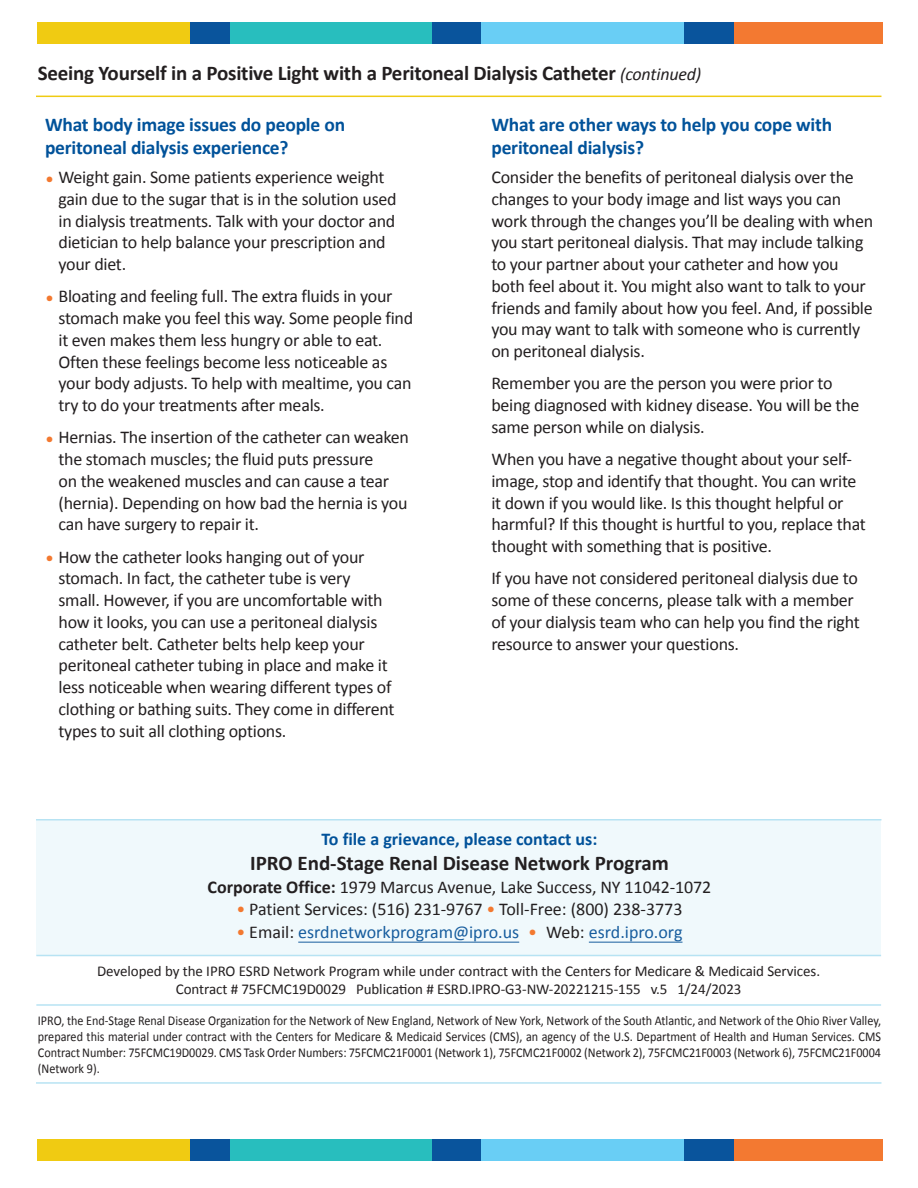
<style>
.page{position:relative;width:918px;height:1188px;background:#fff}
.page>*{position:absolute;margin:0;border:0;box-sizing:border-box;transform-origin:0 0}
.contact{font:700 21px "Calibri";letter-spacing:-.01em;color:#231f20}
._13_15_Calibri_Bold{font:700 19.5px/22.5px "Calibri";letter-spacing:-.01em;color:#01529a}
._12_15_Calibri{font:18px/21.8px "Calibri";letter-spacing:-.015em;color:#231f20}
.contact-2{font:18px "Calibri";letter-spacing:-.005em;color:#231f20}
.contact-3{font:18px "Calibri";color:#175d9e}
.contact-4{font:700 18px "Calibri";color:#01529a}
.disclaimer{font:15px/18px "Calibri";letter-spacing:-.005em;color:#231f20;text-align:center}
.Disclaimer{font:13.5px/16.2px "Calibri";color:#231f20;text-align:justify;scale:.9 1}
.s1{font-weight:400;font-style:italic;font-size:18px}
.s2{color:#f37930}
.s3{font-weight:700}
.s4{color:#231f20}
</style>
<div class="page">
<div style="left:37px;top:23px;width:154px;height:21px;background:#f0cb12"></div>
<div style="left:733px;top:23px;width:149px;height:21px;background:#f37931"></div>
<div style="left:191px;top:23px;width:49px;height:21px;background:#09549c"></div>
<div style="left:231px;top:23px;width:202px;height:21px;background:#28bebe"></div>
<div style="left:433px;top:23px;width:49px;height:21px;background:#09549c"></div>
<div style="left:482px;top:23px;width:202px;height:21px;background:#69cef5"></div>
<div style="left:684px;top:23px;width:49px;height:21px;background:#09549c"></div>
<div style="left:37px;top:1139px;width:154px;height:21px;background:#f0cb12"></div>
<div style="left:733px;top:1139px;width:149px;height:21px;background:#f37931"></div>
<div style="left:191px;top:1139px;width:49px;height:21px;background:#09549c"></div>
<div style="left:231px;top:1139px;width:202px;height:21px;background:#28bebe"></div>
<div style="left:433px;top:1139px;width:49px;height:21px;background:#09549c"></div>
<div style="left:482px;top:1139px;width:202px;height:21px;background:#69cef5"></div>
<div style="left:684px;top:1139px;width:49px;height:21px;background:#09549c"></div>
<div style="left:36px;top:820px;width:845px;height:136px;background:#f0f9fc"></div>
<hr style="left:36px;top:955px;width:845px;height:1px;background:#b7e3f3">
<hr style="left:36px;top:1004px;width:845px;height:2px;background:#b7e3f3">
<hr style="left:36px;top:1082px;width:845px;height:2px;background:#b7e3f3">
<hr style="left:36px;top:819px;width:845px;height:1px;background:#b7e3f3">
<hr style="left:36px;top:96px;width:845px;height:1px;background:#efcb13">
<hr style="left:298px;top:942px;width:221px;height:1px;background:#175d9e">
<hr style="left:589px;top:942px;width:94px;height:1px;background:#175d9e">
<p class="contact" style="left:38px;top:58px;width:665px">Seeing Yourself in a Positive Light with a Peritoneal Dialysis Catheter <span class="s1">(continued)</span></p>
<p class="_13_15_Calibri_Bold" style="left:45px;top:113px;width:302px">What body image issues do people on peritoneal dialysis experience?</p>
<p class="_12_15_Calibri" style="left:58px;top:166px;width:340px;text-indent:-14px"><span class="s2">•</span> Weight gain. Some patients experience weight gain due to the sugar that is in the solution used in dialysis treatments. Talk with your doctor and dietician to help balance your prescription and your diet.</p>
<p class="_12_15_Calibri" style="left:58px;top:285px;width:356px;text-indent:-14px"><span class="s2">•</span> Bloating and feeling full. The extra fluids in your stomach make you feel this way. Some people find it even makes them less hungry or able to eat.<br>Often these feelings become less noticeable as your body adjusts. To help with mealtime, you can try to do your treatments after meals.</p>
<p class="_12_15_Calibri" style="left:58px;top:426px;width:352px;text-indent:-14px"><span class="s2">•</span> Hernias. The insertion of the catheter can weaken the stomach muscles; the fluid puts pressure<br>on the weakened muscles and can cause a tear (hernia). Depending on how bad the hernia is you can have surgery to repair it.</p>
<p class="_12_15_Calibri" style="left:58px;top:545px;width:337px;text-indent:-14px"><span class="s2">•</span> How the catheter looks hanging out of your stomach. In fact, the catheter tube is very small. However, if you are uncomfortable with how it looks, you can use a peritoneal dialysis catheter belt. Catheter belts help keep your peritoneal catheter tubing in place and make it less noticeable when wearing different types of clothing or bathing suits. They come in different types to suit all clothing options.</p>
<p class="_13_15_Calibri_Bold" style="left:491px;top:113px;width:342px">What are other ways to help you cope with peritoneal dialysis?</p>
<p class="_12_15_Calibri" style="left:491px;top:166px;width:383px">Consider the benefits of peritoneal dialysis over the changes to your body image and list ways you can work through the changes you’ll be dealing with when you start peritoneal dialysis. That may include talking to your partner about your catheter and how you both feel about it. You might also want to talk to your friends and family about how you feel. And, if possible you may want to talk with someone who is currently on peritoneal dialysis.</p>
<p class="_12_15_Calibri" style="left:491px;top:372px;width:370px">Remember you are the person you were prior to being diagnosed with kidney disease. You will be the same person while on dialysis.</p>
<p class="_12_15_Calibri" style="left:491px;top:448px;width:376px">When you have a negative thought about your self&shy;image, stop and identify that thought. You can write it down if you would like. Is this thought helpful or harmful? If this thought is hurtful to you, replace that thought with something that is positive.</p>
<p class="_12_15_Calibri" style="left:491px;top:567px;width:370px">If you have not considered peritoneal dialysis due to some of these concerns, please talk with a member of your dialysis team who can help you find the right resource to answer your questions.</p>
<p class="contact-4" style="left:322px;top:826px;width:277px">To file a grievance, please contact us:</p>
<p class="contact" style="left:250px;top:848px;width:420px">IPRO End-Stage Renal Disease Network Program</p>
<p class="contact-2" style="left:208px;top:874px;width:505px"><span class="s3">Corporate Office:</span> 1979 Marcus Avenue, Lake Success, NY 11042-1072</p>
<p class="contact-2" style="left:236px;top:897px;width:448px"><span class="s2">•</span> Patient Services: (516) 231-9767 <span class="s2">•</span> Toll-Free: (800) 238-3773</p>
<p class="contact-3" style="left:236px;top:919px;width:448px"><span class="s2">•</span> <span class="s4">Email:</span> esrdnetworkprogram@ipro.us <span class="s2">•</span> <span class="s4">Web:</span> esrd.ipro.org</p>
<p class="disclaimer" style="left:97px;top:962px;width:725px">Developed by the IPRO ESRD Network Program while under contract with the Centers for Medicare &amp; Medicaid Services.<br>Contract # 75FCMC19D0029 Publication # ESRD.IPRO-G3-NW-20221215-155 v.5 1/24/2023</p>
<p class="Disclaimer" style="left:38px;top:1012px;width:938px">IPRO, the End-Stage Renal Disease Organization for the Network of New England, Network of New York, Network of the South Atlantic, and Network of the Ohio River Valley, prepared this material under contract with the Centers for Medicare &amp; Medicaid Services (CMS), an agency of the U.S. Department of Health and Human Services. CMS Contract Number: 75FCMC19D0029. CMS Task Order Numbers: 75FCMC21F0001 (Network 1), 75FCMC21F0002 (Network 2), 75FCMC21F0003 (Network 6), 75FCMC21F0004 (Network 9).</p>
</div>
